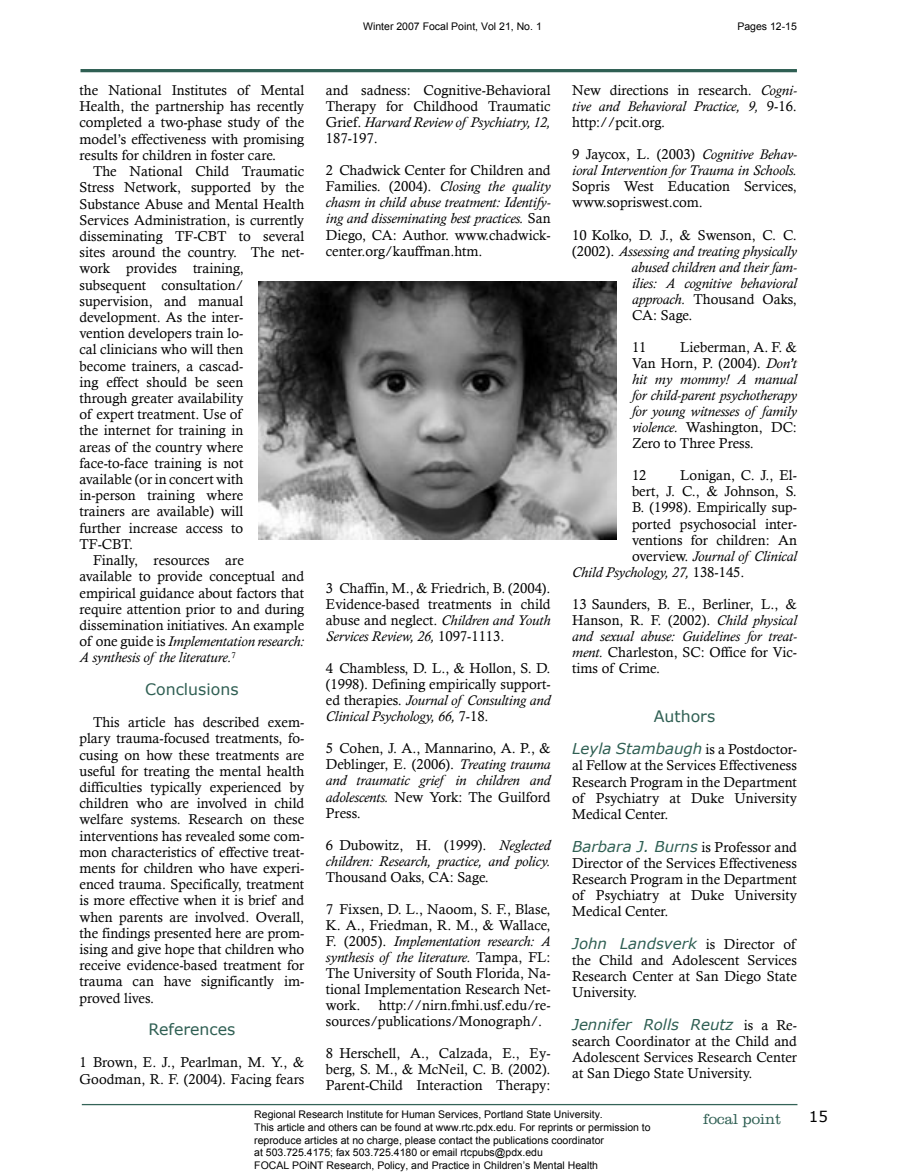
<style>
.page{position:relative;width:905px;height:1175px;background:#fff}
.page>*{position:absolute;margin:0;border:0;box-sizing:border-box;transform-origin:0 0}
.subheaders_and_authors{font:15.75px "Verdana";color:#2f5f53}
.new_article_style_2{font:italic 15px "Verdana";color:#2f5f53}
.t1{font:300 15px "Clarendon";color:#2f5f53}
.t2{font:15px "Verdana";color:#000}
.new_article_style_2-2{font:14.25px/16.2px "Calisto";color:#000;text-align:justify}
.new_article_style_2-3{font:italic 14.25px/16px "Calisto";color:#000;text-align:justify}
.t3{font:10.5px/12.6px "Arial";color:#000}
.s1{font-style:italic}
.s2{font-style:normal}
.s3{font-family:"Calisto";font-style:normal;font-size:14.25px;color:#000}
</style>
<div class="page">
<div style="left:82px;top:1104px;width:715px;height:1px;border:1px solid #346357"></div>
<div style="left:80px;top:69px;width:716px;height:3px;border:2px solid #2f5f53"></div>
<img style="left:259px;top:281px;width:357px;height:258px">
<p class="new_article_style_2-2" style="left:80px;top:82px;width:226px">the National Institutes of Mental Health, the partnership has recently completed a two-phase study of the model’s effectiveness with promising results for children in foster care.</p>
<p class="new_article_style_2-2" style="left:80px;top:163px;width:226px;text-align:left;text-indent:13px">The National Child Traumatic<br>Stress Network, supported by the<br>Substance Abuse and Mental Health<br>Services Administration, is currently disseminating TF-CBT to several sites around the country. The net&shy;work provides training, subsequent consultation/ supervision, and manual development. As the inter-<br>vention developers train lo-<br>cal clinicians who will then<br>become trainers, a cascad-<br>ing effect should be seen<br>through greater availability<br>of expert treatment. Use of<br>the internet for training in<br>areas of the country where face-to-face training is not<br>available (or in concert with<br>in-person training where<br>trainers are available) will<br>further increase access to<br>TF-CBT.</p>
<p class="new_article_style_2-2" style="left:80px;top:552px;width:226px;text-align:left;text-indent:13px">Finally, resources are<br>available to provide conceptual and empirical guidance about factors that require attention prior to and during dissemination initiatives. An example of one guide is <span class="s1">Implementation research:<br>A synthesis of the literature.</span><sup>7</sup></p>
<p class="subheaders_and_authors" style="left:145px;top:679px;width:95px">Conclusions</p>
<p class="new_article_style_2-2" style="left:80px;top:714px;width:226px;text-indent:13px">This article has described exem&shy;plary trauma-focused treatments, fo&shy;cusing on how these treatments are useful for treating the mental health difficulties typically experienced by children who are involved in child welfare systems. Research on these interventions has revealed some com&shy;mon characteristics of effective treat&shy;ments for children who have experi&shy;enced trauma. Specifically, treatment is more effective when it is brief and when parents are involved. Overall, the findings presented here are prom&shy;ising and give hope that children who receive evidence-based treatment for trauma can have significantly im&shy;proved lives.</p>
<p class="subheaders_and_authors" style="left:148px;top:1019px;width:88px">References</p>
<p class="new_article_style_2-2" style="left:80px;top:1054px;width:226px">1 Brown, E. J., Pearlman, M. Y., &amp;<br>Goodman, R. F. (2004). Facing fears</p>
<p class="t3" style="left:363px;top:20px;width:180px">Winter 2007 Focal Point, Vol 21, No. 1</p>
<p class="t3" style="left:737px;top:20px;width:61px">Pages 12-15</p>
<p class="new_article_style_2-2" style="left:326px;top:82px;width:226px">and sadness: Cognitive-Behavioral Therapy for Childhood Traumatic Grief. <span class="s1">Harvard Review of Psychiatry, 12, </span>187-197.</p>
<p class="new_article_style_2-2" style="left:326px;top:162px;width:226px">2 Chadwick Center for Children and Families. (2004). <span class="s1">Closing the quality chasm in child abuse treatment: Identify&shy;ing and disseminating best practices.</span> San Diego, CA: Author. www.chadwick&shy;center.org/kauffman.htm.</p>
<p class="new_article_style_2-2" style="left:326px;top:579px;width:226px">3 Chaffin, M., &amp; Friedrich, B. (2004).<br>Evidence-based treatments in child abuse and neglect. <span class="s1">Children and Youth Services Review, 26,</span> 1097-1113.</p>
<p class="new_article_style_2-2" style="left:326px;top:660px;width:226px">4 Chambless, D. L., &amp; Hollon, S. D. (1998). Defining empirically support&shy;ed therapies. <span class="s1">Journal of Consulting and Clinical Psychology, 66,</span> 7-18.</p>
<p class="new_article_style_2-2" style="left:326px;top:740px;width:226px">5 Cohen, J. A., Mannarino, A. P., &amp; Deblinger, E. (2006). <span class="s1">Treating trauma and traumatic grief in children and adolescents.</span> New York: The Guilford Press.</p>
<p class="new_article_style_2-3" style="left:326px;top:837px;width:226px"><span class="s2">6 Dubowitz, H. (1999).</span> Neglected children: Research, practice, and policy.<br><span class="s2">Thousand Oaks, CA: Sage.</span></p>
<p class="new_article_style_2-2" style="left:326px;top:900px;width:226px">7 Fixsen, D. L., Naoom, S. F., Blase, K. A., Friedman, R. M., &amp; Wallace, F. (2005). <span class="s1">Implementation research: A synthesis of the literature.</span> Tampa, FL:<br>The University of South Florida, Na&shy;tional Implementation Research Net&shy;work.</p>
<p class="new_article_style_2-2" style="left:326px;top:997px;width:226px;text-indent:53px">http://nirn.fmhi.usf.edu/re&shy;sources/publications/Monograph/.</p>
<p class="new_article_style_2-2" style="left:326px;top:1045px;width:226px">8 Herschell, A., Calzada, E., Ey&shy;berg, S. M., &amp; McNeil, C. B. (2002).<br>Parent-Child Interaction Therapy:</p>
<p class="new_article_style_2-2" style="left:572px;top:82px;width:226px">New directions in research. <span class="s1">Cogni&shy;tive and Behavioral Practice, 9,</span> 9-16. http://pcit.org.</p>
<p class="new_article_style_2-2" style="left:572px;top:146px;width:226px">9 Jaycox, L. (2003) <span class="s1">Cognitive Behav&shy;ioral Intervention for Trauma in Schools.<br></span>Sopris West Education Services, www.sopriswest.com.</p>
<p class="new_article_style_2-2" style="left:572px;top:226px;width:226px">10 Kolko, D. J., &amp; Swenson, C. C.</p>
<p class="new_article_style_2-3" style="left:572px;top:243px;width:226px"><span class="s2">(2002).</span> Assessing and treating physically</p>
<p class="new_article_style_2-3" style="left:631px;top:259px;width:167px">abused children and their fam-</p>
<p class="new_article_style_2-3" style="left:632px;top:275px;width:166px">ilies: A cognitive behavioral</p>
<p class="new_article_style_2-2" style="left:632px;top:291px;width:166px"><span class="s1">approach.</span> Thousand Oaks,</p>
<p class="new_article_style_2-2" style="left:632px;top:307px;width:62px">CA: Sage.</p>
<p class="new_article_style_2-2" style="left:632px;top:339px;width:16px">11</p>
<p class="new_article_style_2-3" style="left:632px;top:339px;width:166px;text-indent:48px"><span class="s2">Lieberman, A. F. &amp; Van Horn, P. (2004).</span> Don’t hit my mommy! A manual for child-parent psychotherapy for young witnesses of family violence. <span class="s2">Washington, DC:<br>Zero to Three Press.</span></p>
<p class="new_article_style_2-2" style="left:632px;top:467px;width:16px">12</p>
<p class="new_article_style_2-2" style="left:680px;top:467px;width:118px">Lonigan, C. J., El-</p>
<p class="new_article_style_2-2" style="left:632px;top:483px;width:166px">bert, J. C., &amp; Johnson, S.</p>
<p class="new_article_style_2-2" style="left:632px;top:499px;width:166px">B. (1998). Empirically sup-</p>
<p class="new_article_style_2-2" style="left:632px;top:515px;width:166px">ported psychosocial inter-</p>
<p class="new_article_style_2-2" style="left:632px;top:531px;width:166px">ventions for children: An</p>
<p class="new_article_style_2-3" style="left:632px;top:548px;width:166px"><span class="s2">overview.</span> Journal of Clinical</p>
<p class="new_article_style_2-3" style="left:572px;top:564px;width:174px">Child Psychology, 27, <span class="s2">138-145.</span></p>
<p class="new_article_style_2-2" style="left:572px;top:595px;width:226px">13 Saunders, B. E., Berliner, L., &amp; Hanson, R. F. (2002). <span class="s1">Child physical and sexual abuse: Guidelines for treat&shy;ment.</span> Charleston, SC: Office for Vic&shy;tims of Crime.</p>
<p class="subheaders_and_authors" style="left:654px;top:706px;width:63px">Authors</p>
<p class="new_article_style_2" style="left:572px;top:739px;width:226px">Leyla Stambaugh <span class="s3">is a Postdoctor-</span></p>
<p class="new_article_style_2-2" style="left:572px;top:757px;width:226px">al Fellow at the Services Effectiveness Research Program in the Department of Psychiatry at Duke University Medical Center.</p>
<p class="new_article_style_2" style="left:572px;top:836px;width:226px">Barbara J. Burns <span class="s3">is Professor and</span></p>
<p class="new_article_style_2-2" style="left:572px;top:854px;width:226px">Director of the Services Effectiveness Research Program in the Department of Psychiatry at Duke University Medical Center.</p>
<p class="new_article_style_2" style="left:572px;top:933px;width:225px">John Landsverk <span class="s3">is Director of</span></p>
<p class="new_article_style_2-2" style="left:572px;top:951px;width:226px">the Child and Adolescent Services Research Center at San Diego State University.</p>
<p class="new_article_style_2" style="left:572px;top:1014px;width:226px">Jennifer Rolls Reutz <span class="s3">is a Re-</span></p>
<p class="new_article_style_2-2" style="left:572px;top:1032px;width:226px">search Coordinator at the Child and Adolescent Services Research Center at San Diego State University.</p>
<p class="t3" style="left:254px;top:1108px;width:398px">Regional Research Institute for Human Services, Portland State University.<br>This article and others can be found at www.rtc.pdx.edu. For reprints or permission to reproduce articles at no charge, please contact the publications coordinator<br>at 503.725.4175; fax 503.725.4180 or email rtcpubs@pdx.edu<br>FOCAL POiNT Research, Policy, and Practice in Children’s Mental Health</p>
<p class="t1" style="left:703px;top:1110px;width:79px">focal point</p>
<p class="t2" style="left:808px;top:1107px;width:21px">15</p>
</div>
